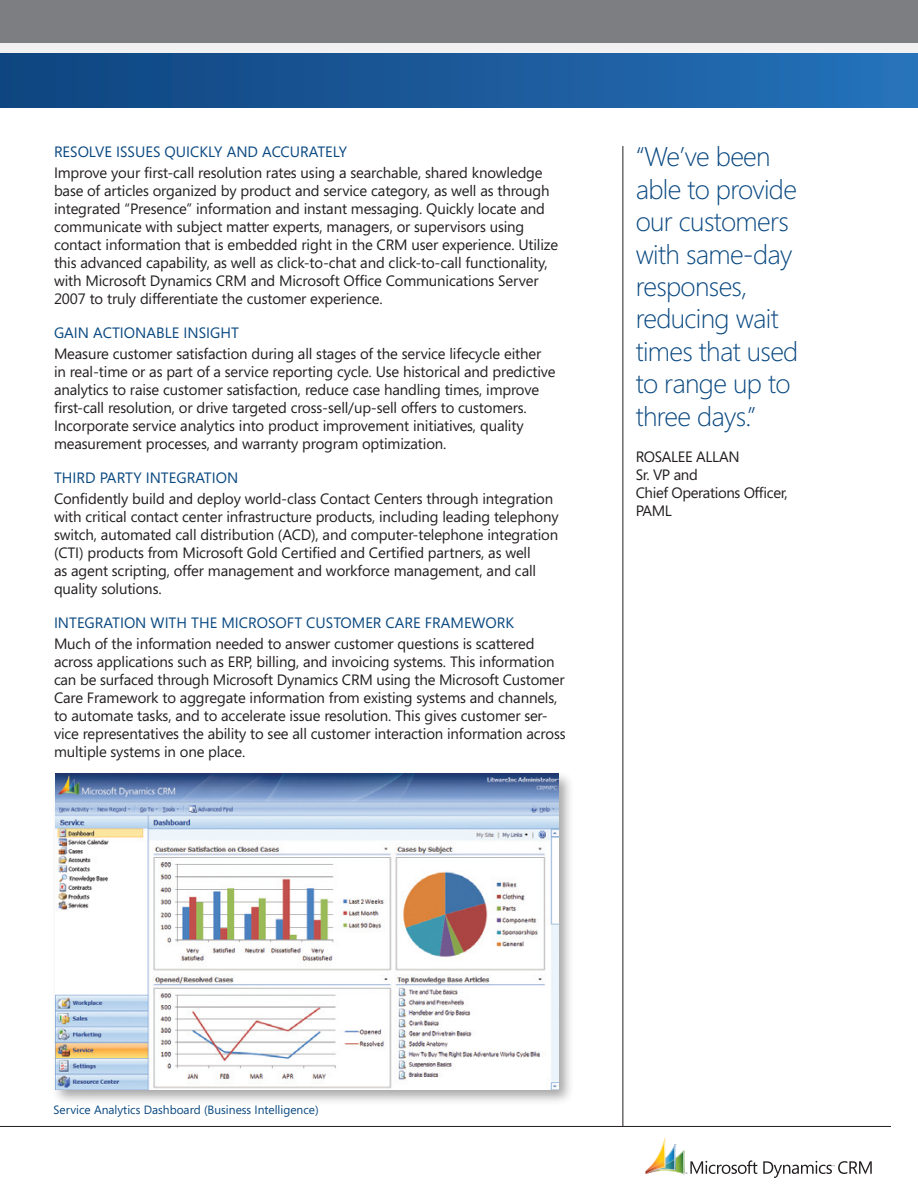
<style>
.page{position:relative;width:918px;height:1188px;background:#fff}
.page>*{position:absolute;margin:0;border:0;box-sizing:border-box;transform-origin:0 0}
.t1{font:300 27px/32.4px "Segoe";letter-spacing:-.025em;color:#0a4981}
.Body___15{font:15px/18px "Segoe";letter-spacing:-.01em;color:#231f20}
.Blue_Cap_Subhead{font:15px "Segoe";color:#0a4981}
.t2{font:12px "Segoe";color:#0a4981}
</style>
<div class="page">
<svg style="left:0;top:53px;width:918px;height:55px;background:#1a5a9b"></svg>
<div style="left:0;top:0;width:918px;height:52px;background:#7c7e81"></div>
<div style="left:0;top:43px;width:918px;height:10px;background:#f1f1f2"></div>
<svg style="left:763px;top:1161px;width:109px;height:17px"></svg>
<svg style="left:646px;top:1138px;width:111px;height:37px"></svg>
<hr style="left:622px;top:146px;width:1px;height:980px;background:#231f20">
<hr style="left:0;top:1126px;width:891px;height:1px;background:#231f20">
<div style="left:51px;top:770px;width:530px;height:344px;background:#231f20;opacity:.4"></div>
<img style="left:55px;top:774px;width:503px;height:315px">
<p class="Blue_Cap_Subhead" style="left:54px;top:142px;width:295px">Resolve Issues Quickly and Accurately</p>
<p class="Body___15" style="left:54px;top:163px;width:506px">Improve your first-call resolution rates using a searchable, shared knowledge base of articles organized by product and service category, as well as through integrated “Presence” information and instant messaging. Quickly locate and communicate with subject matter experts, managers, or supervisors using contact information that is embedded right in the CRM user experience. Utilize this advanced capability, as well as click-to-chat and click-to-call functionality, with Microsoft Dynamics CRM and Microsoft Office Communications Server 2007 to truly differentiate the customer experience.</p>
<p class="Blue_Cap_Subhead" style="left:54px;top:323px;width:48px">Gain Acti</p>
<p class="Blue_Cap_Subhead" style="left:124px;top:323px;width:114px">onable Insight</p>
<p class="Body___15" style="left:54px;top:344px;width:503px">Measure customer satisfaction during all stages of the service lifecycle either in real-time or as part of a service reporting cycle. Use historical and predictive analytics to raise customer satisfaction, reduce case handling times, improve first-call resolution, or drive targeted cross-sell/up-sell offers to customers.<br>Incorporate service analytics into product improvement initiatives, quality measurement processes, and warranty program optimization.</p>
<p class="Blue_Cap_Subhead" style="left:54px;top:468px;width:27px">Third</p>
<p class="Blue_Cap_Subhead" style="left:100px;top:468px;width:140px">Party Integrati on</p>
<p class="Body___15" style="left:54px;top:489px;width:506px">Confidently build and deploy world-class Contact Centers through integration with critical contact center infrastructure products, including leading telephony switch, automated call distribution (ACD), and computer-telephone integration (CTI) products from Microsoft Gold Certified and Certified partners, as well<br>as agent scripting, offer management and workforce management, and call quality solutions.</p>
<p class="Blue_Cap_Subhead" style="left:54px;top:612px;width:177px">Integration with the Micr</p>
<p class="Blue_Cap_Subhead" style="left:257px;top:612px;width:250px">osoft Customer Care Framework</p>
<p class="Body___15" style="left:54px;top:634px;width:513px">Much of the information needed to answer customer questions is scattered across applications such as ERP, billing, and invoicing systems. This information can be surfaced through Microsoft Dynamics CRM using the Microsoft Customer Care Framework to aggregate information from existing systems and channels, to automate tasks, and to accelerate issue resolution. This gives customer ser&shy;vice representatives the ability to see all customer interaction information across multiple systems in one place.</p>
<p class="t1" style="left:636px;top:140px;width:164px">“We’ve been able to provide our customers with same-day responses, reducing wait times that used to range up to three days.”</p>
<p class="Body___15" style="left:636px;top:447px;width:106px">Rosalee Allan</p>
<p class="Body___15" style="left:636px;top:465px;width:153px">Sr. VP and<br>Chief Operations Officer,<br>PAML</p>
<p class="t2" style="left:54px;top:1101px;width:267px">Service Analytics Dashboard (Business Intelligence)</p>
</div>
